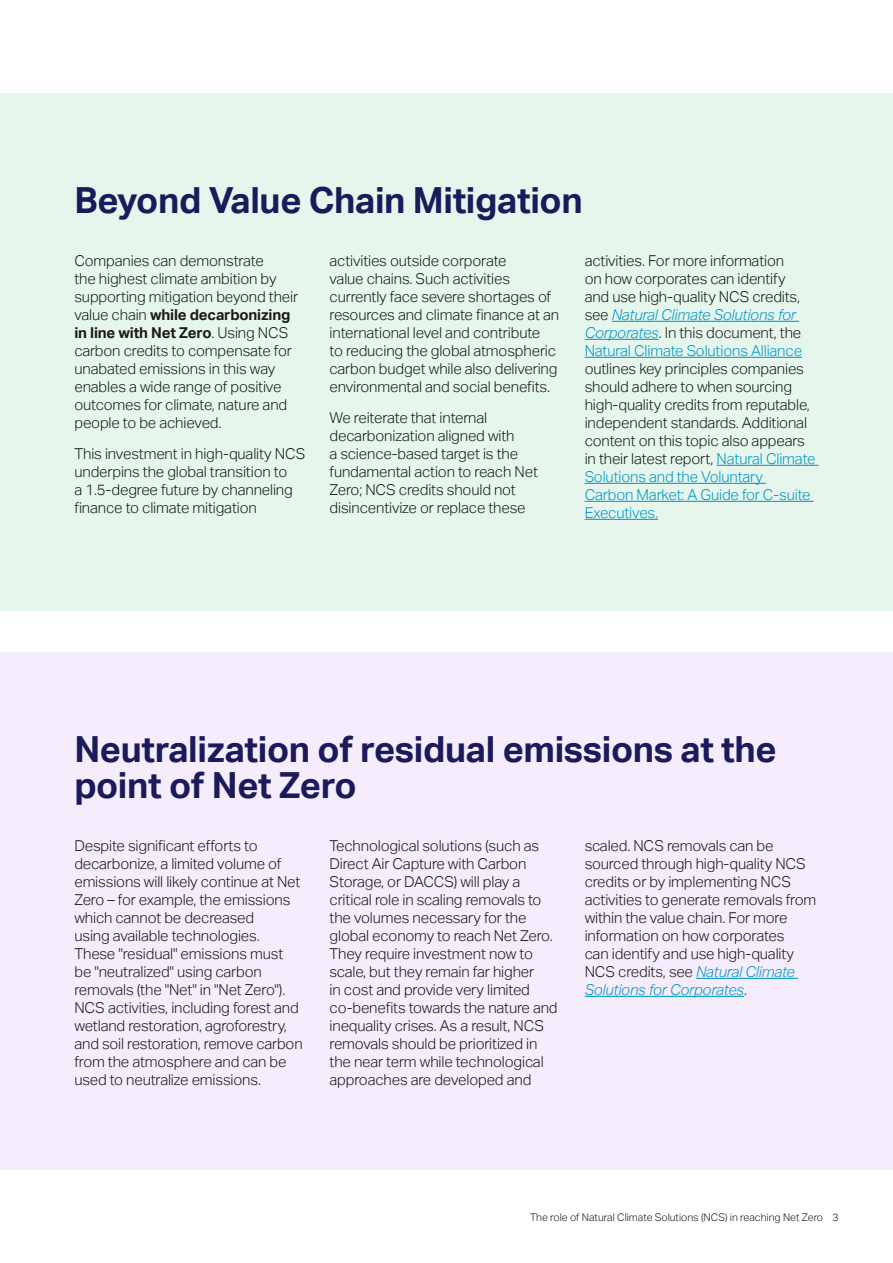
<style>
.page{position:relative;width:893px;height:1263px;background:#fff}
.page>*{position:absolute;margin:0;border:0;box-sizing:border-box;transform-origin:0 0}
.t1{font:700 36px/36px "Aktiv Grotesk";letter-spacing:-.01em;color:#1b1a5b}
.t2{font:300 15px/18px "Aktiv Grotesk";letter-spacing:-.01em;color:#1a1a1a}
.t3{font:300 10.5px "Aktiv Grotesk";color:#1a1a1a}
.s1{font-weight:700}
.s2{font-style:italic;color:#0095c6}
.s3{color:#0095c6}
</style>
<div class="page">
<div style="left:0;top:94px;width:893px;height:517px;background:#e6f6ed"></div>
<div style="left:0;top:652px;width:893px;height:517px;background:#f5edfc"></div>
<hr style="left:612px;top:321px;width:187px;height:1px;background:#0095c6">
<hr style="left:585px;top:339px;width:74px;height:1px;background:#0095c6">
<hr style="left:585px;top:357px;width:217px;height:1px;background:#0095c6">
<hr style="left:717px;top:465px;width:102px;height:1px;background:#0095c6">
<hr style="left:585px;top:483px;width:181px;height:1px;background:#0095c6">
<hr style="left:585px;top:501px;width:229px;height:1px;background:#0095c6">
<hr style="left:585px;top:519px;width:73px;height:1px;background:#0095c6">
<hr style="left:696px;top:978px;width:102px;height:1px;background:#0095c6">
<hr style="left:585px;top:996px;width:159px;height:1px;background:#0095c6">
<h1 class="t1" style="left:74px;top:182px;width:510px">Beyond Value Chain Mitigation</h1>
<p class="t2" style="left:74px;top:252px;width:225px">Companies can demonstrate<br>the highest climate ambition by supporting mitigation beyond their value chain <span class="s1">while decarbonizing in line with Net Zero</span>. Using NCS carbon credits to compensate for unabated emissions in this way enables a wide range of positive outcomes for climate, nature and people to be achieved.</p>
<p class="t2" style="left:74px;top:444px;width:232px">This investment in high-quality NCS underpins the global transition to<br>a 1.5-degree future by channeling finance to climate mitigation</p>
<p class="t2" style="left:585px;top:252px;width:219px">activities. For more information on how corporates can identify and use high-quality NCS credits, see <span class="s2">Natural Climate Solutions for Corporates</span>. In this document, the <span class="s3">Natural Climate Solutions Alliance</span></p>
<p class="t2" style="left:585px;top:360px;width:232px">outlines key principles companies should adhere to when sourcing high-quality credits from reputable, independent standards. Additional content on this topic also appears in their latest report, <span class="s3">Natural Climate<br>Solutions and the Voluntary<br>Carbon Market: A Guide for C-suite<br>Executives.</span></p>
<p class="t2" style="left:330px;top:252px;width:231px">activities outside corporate<br>value chains. Such activities currently face severe shortages of resources and climate finance at an international level and contribute<br>to reducing the global atmospheric carbon budget while also delivering environmental and social benefits.</p>
<p class="t2" style="left:330px;top:408px;width:210px">We reiterate that internal decarbonization aligned with<br>a science-based target is the fundamental action to reach Net<br>Zero; NCS credits should not disincentivize or replace these</p>
<h1 class="t1" style="left:74px;top:731px;width:704px">Neutralization of residual emissions at the point of Net Zero</h1>
<p class="t2" style="left:74px;top:837px;width:230px">Despite significant efforts to decarbonize, a limited volume of emissions will likely continue at Net Zero – for example, the emissions which cannot be decreased<br>using available technologies.<br>These "residual" emissions must be "neutralized" using carbon removals (the "Net" in "Net Zero").<br>NCS activities, including forest and wetland restoration, agroforestry, and soil restoration, remove carbon from the atmosphere and can be used to neutralize emissions.</p>
<p class="t2" style="left:330px;top:837px;width:230px">Technological solutions (such as<br>Direct Air Capture with Carbon<br>Storage, or DACCS) will play a critical role in scaling removals to the volumes necessary for the global economy to reach Net Zero.<br>They require investment now to scale, but they remain far higher<br>in cost and provide very limited co-benefits towards the nature and inequality crises. As a result, NCS removals should be prioritized in the near term while technological approaches are developed and</p>
<p class="t2" style="left:585px;top:837px;width:233px">scaled. NCS removals can be sourced through high-quality NCS credits or by implementing NCS activities to generate removals from within the value chain. For more information on how corporates<br>can identify and use high-quality<br>NCS credits, see <span class="s2">Natural Climate<br>Solutions for Corporates</span>.</p>
<p class="t3" style="left:530px;top:1212px;width:310px">The role of Natural Climate Solutions (NCS) in reaching Net Zero 3</p>
</div>
